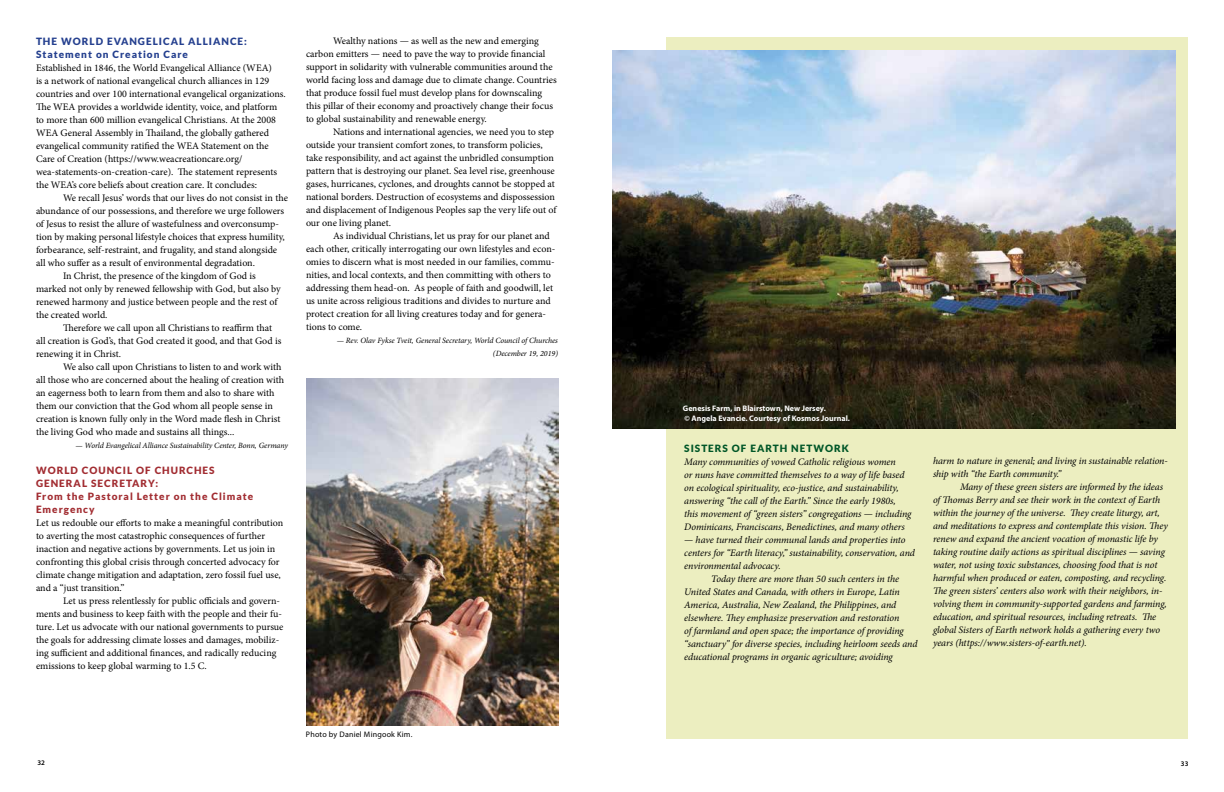
<style>
.page{position:relative;width:1224px;height:792px;background:#fff}
.page>*{position:absolute;margin:0;border:0;box-sizing:border-box;transform-origin:0 0}
.t1{font:10px/13px "Minion Pro";color:#000}
.t2{font:italic 10px/13px "Minion Pro";letter-spacing:-.01em;color:#000}
.t3{font:900 10px/13px "Lato";letter-spacing:.1em;color:#a22d32}
.t4{font:900 10px/13px "Lato";letter-spacing:.1em;color:#25408f}
.t5{font:900 10px "Lato";letter-spacing:.1em;color:#005627}
.t6{font:italic 8px/13px "Minion Pro";letter-spacing:-.005em;color:#000;text-align:right}
.t7{font:700 8px/10px "Myriad Pro";color:#fff}
.t8{font:8px "Myriad Pro";letter-spacing:.025em;color:#000}
.t9{font:600 7px "Myriad Pro";color:#000}
</style>
<div class="page">
<div style="left:666px;top:37px;width:522px;height:702px;background:#eceec0"></div>
<img style="left:612px;top:50px;width:564px;height:379px">
<img style="left:306px;top:379px;width:252px;height:347px">
<p class="t4" style="left:36px;top:35px;width:213px">THE WORLD EVANGELICAL ALLIANCE:<br>STATEMENT ON CREATION CARE</p>
<p class="t1" style="left:36px;top:61px;width:251px">Established in 1846, the World Evangelical Alliance (WEA)<br>is a network of national evangelical church alliances in 129 countries and over 100 international evangelical organizations.<br>The WEA provides a worldwide identity, voice, and platform to more than 600 million evangelical Christians. At the 2008<br>WEA General Assembly in Thailand, the globally gathered evangelical community ratified the WEA Statement on the Care of Creation (https://www.weacreationcare.org/ wea-statements-on-creation-care). The statement represents the WEA’s core beliefs about creation care. It concludes:</p>
<p class="t1" style="left:63px;top:191px;width:227px">We recall Jesus’ words that our lives do not consist in the</p>
<p class="t1" style="left:36px;top:204px;width:250px">abundance of our possessions, and therefore we urge followers</p>
<p class="t1" style="left:36px;top:217px;width:244px">of Jesus to resist the allure of wastefulness and overconsump-</p>
<p class="t1" style="left:36px;top:230px;width:250px">tion by making personal lifestyle choices that express humility,</p>
<p class="t1" style="left:36px;top:243px;width:243px">forbearance, self-restraint, and frugality, and stand alongside</p>
<p class="t1" style="left:36px;top:256px;width:221px">all who suffer as a result of environmental degradation.</p>
<p class="t1" style="left:63px;top:269px;width:194px">In Christ, the presence of the kingdom of God is</p>
<p class="t1" style="left:36px;top:282px;width:246px">marked not only by renewed fellowship with God, but also by</p>
<p class="t1" style="left:36px;top:295px;width:243px">renewed harmony and justice between people and the rest of</p>
<p class="t1" style="left:36px;top:308px;width:73px">the created world.</p>
<p class="t1" style="left:63px;top:321px;width:211px">Therefore we call upon all Christians to reaffirm that</p>
<p class="t1" style="left:36px;top:334px;width:247px">all creation is God’s, that God created it good, and that God is</p>
<p class="t1" style="left:36px;top:347px;width:87px">renewing it in Christ.</p>
<p class="t1" style="left:63px;top:360px;width:220px">We also call upon Christians to listen to and work with</p>
<p class="t1" style="left:36px;top:373px;width:250px">all those who are concerned about the healing of creation with</p>
<p class="t1" style="left:36px;top:386px;width:240px">an eagerness both to learn from them and also to share with</p>
<p class="t1" style="left:36px;top:399px;width:238px">them our conviction that the God whom all people sense in</p>
<p class="t1" style="left:36px;top:412px;width:246px">creation is known fully only in the Word made flesh in Christ</p>
<p class="t1" style="left:36px;top:425px;width:200px">the living God who made and sustains all things...</p>
<p class="t6" style="left:75px;top:439px;width:214px">— World Evangelical Alliance Sustainability Center, Bonn, Germany</p>
<p class="t3" style="left:36px;top:464px;width:219px">WORLD COUNCIL OF CHURCHES<br>GENERAL SECRETARY:<br>FROM THE PASTORAL LETTER ON THE CLIMATE<br>EMERGENCY</p>
<p class="t1" style="left:36px;top:516px;width:249px">Let us redouble our efforts to make a meaningful contribution to averting the most catastrophic consequences of further inaction and negative actions by governments. Let us join in confronting this global crisis through concerted advocacy for climate change mitigation and adaptation, zero fossil fuel use, and a “just transition.”</p>
<p class="t1" style="left:36px;top:594px;width:249px;text-indent:27px">Let us press relentlessly for public officials and govern&shy;ments and business to keep faith with the people and their fu&shy;ture. Let us advocate with our national governments to pursue the goals for addressing climate losses and damages, mobiliz&shy;ing sufficient and additional finances, and radically reducing emissions to keep global warming to 1.5 C.</p>
<p class="t1" style="left:306px;top:35px;width:252px;text-indent:27px">Wealthy nations — as well as the new and emerging carbon emitters — need to pave the way to provide financial support in solidarity with vulnerable communities around the world facing loss and damage due to climate change. Countries that produce fossil fuel must develop plans for downscaling this pillar of their economy and proactively change their focus to global sustainability and renewable energy.</p>
<p class="t1" style="left:306px;top:126px;width:252px;text-indent:27px">Nations and international agencies, we need you to step outside your transient comfort zones, to transform policies, take responsibility, and act against the unbridled consumption pattern that is destroying our planet. Sea level rise, greenhouse gases, hurricanes, cyclones, and droughts cannot be stopped at national borders. Destruction of ecosystems and dispossession and displacement of Indigenous Peoples sap the very life out of our one living planet.</p>
<p class="t1" style="left:306px;top:230px;width:251px;text-indent:27px">As individual Christians, let us pray for our planet and each other, critically interrogating our own lifestyles and econ&shy;omies to discern what is most needed in our families, commu&shy;nities, and local contexts, and then committing with others to addressing them head-on. As people of faith and goodwill, let us unite across religious traditions and divides to nurture and protect creation for all living creatures today and for genera&shy;tions to come.</p>
<p class="t6" style="left:337px;top:334px;width:223px">— Rev. Olav Fykse Tveit, General Secretary, World Council of Churches (December 19, 2019)</p>
<p class="t8" style="left:306px;top:729px;width:108px">Photo by Daniel Mingook Kim.</p>
<p class="t7" style="left:683px;top:403px;width:168px">Genesis Farm, in Blairstown, New Jersey.<br>© Angela Evancie. Courtesy of Kosmos Journal.</p>
<p class="t5" style="left:684px;top:443px;width:75px">SISTERS OF EARTH</p>
<p class="t5" style="left:791px;top:443px;width:8px">NET</p>
<p class="t5" style="left:814px;top:443px;width:37px">WORK</p>
<p class="t2" style="left:684px;top:456px;width:229px">Many communities of vowed Catholic religious women<br>or nuns have committed themselves to a way of life based on ecological spirituality, eco-justice, and sustainability, answering “the call of the Earth.” Since the early 1980s, this movement of “green sisters” congregations — including Dominicans, Franciscans, Benedictines, and many others</p>
<p class="t2" style="left:684px;top:534px;width:223px">— have turned their communal lands and properties into</p>
<p class="t2" style="left:684px;top:547px;width:232px">centers for “Earth literacy,” sustainability, conservation, and</p>
<p class="t2" style="left:684px;top:560px;width:98px">environmental advocacy.</p>
<p class="t2" style="left:711px;top:573px;width:189px">Today there are more than 50 such centers in the</p>
<p class="t2" style="left:684px;top:586px;width:217px">United States and Canada, with others in Europe, Latin</p>
<p class="t2" style="left:684px;top:599px;width:214px">America, Australia, New Zealand, the Philippines, and</p>
<p class="t2" style="left:684px;top:612px;width:217px">elsewhere. They emphasize preservation and restoration</p>
<p class="t2" style="left:684px;top:625px;width:221px">of farmland and open space; the importance of providing</p>
<p class="t2" style="left:684px;top:638px;width:235px">“sanctuary” for diverse species, including heirloom seeds and</p>
<p class="t2" style="left:684px;top:651px;width:210px">educational programs in organic agriculture; avoiding</p>
<p class="t2" style="left:933px;top:455px;width:236px">harm to nature in general; and living in sustainable relation&shy;ship with “the Earth community.”</p>
<p class="t2" style="left:933px;top:481px;width:236px;text-indent:27px">Many of these green sisters are informed by the ideas of Thomas Berry and see their work in the context of Earth within the journey of the universe. They create liturgy, art, and meditations to express and contemplate this vision. They renew and expand the ancient vocation of monastic life by taking routine daily actions as spiritual disciplines — saving water, not using toxic substances, choosing food that is not harmful when produced or eaten, composting, and recycling.<br>The green sisters’ centers also work with their neighbors, in&shy;volving them in community-supported gardens and farming, education, and spiritual resources, including retreats. The global Sisters of Earth network holds a gathering every two years (https://www.sisters-of-earth.net).</p>
<p class="t9" style="left:38px;top:758px;width:9px">32</p>
<p class="t9" style="left:1181px;top:759px;width:9px">33</p>
</div>
